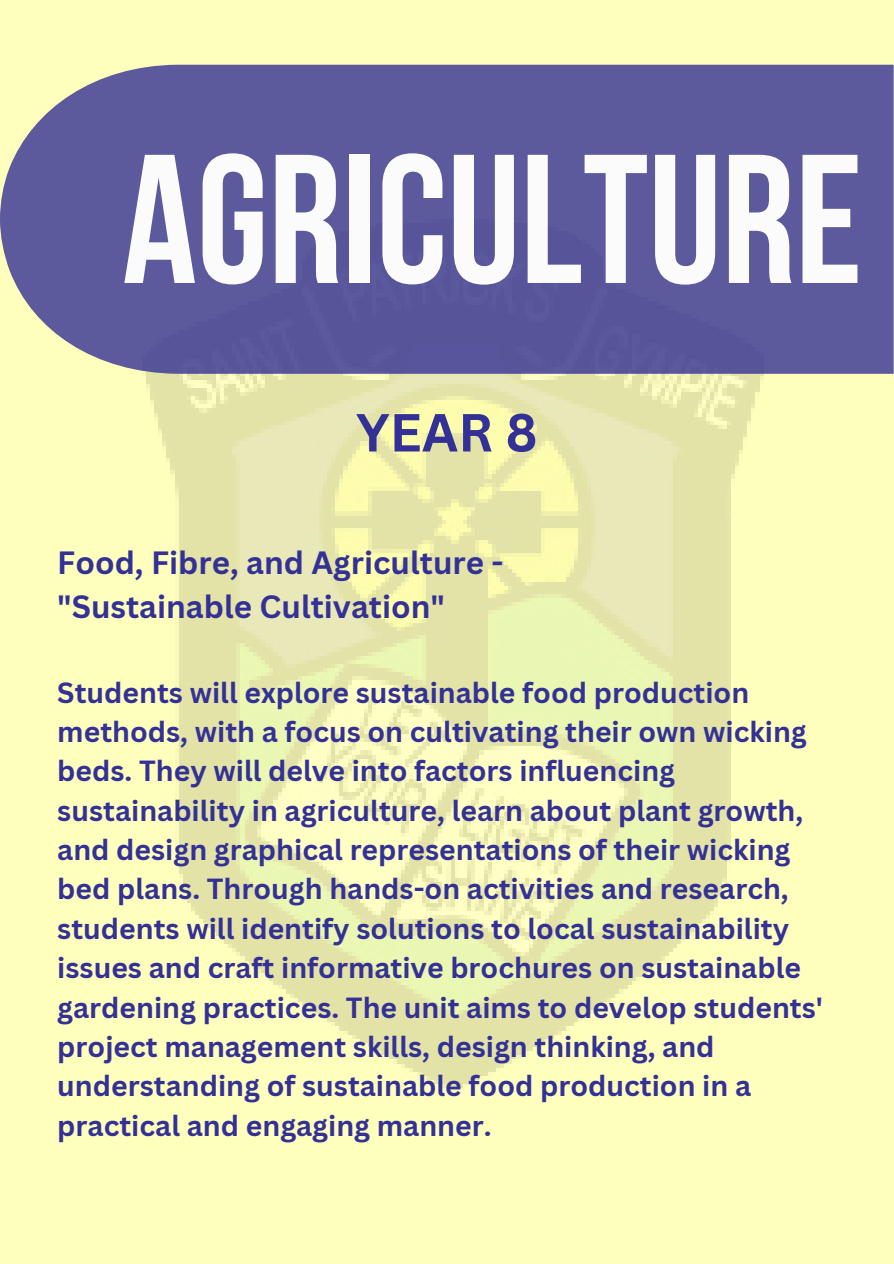
<style>
.page{position:relative;width:894px;height:1264px;background:#fff}
.page>*{position:absolute;margin:0;border:0;box-sizing:border-box;transform-origin:0 0}
.t1{font:183px "Bebas Neue Cyrillic";color:#fbfbfb}
.t2{font:700 52.35px "Canva Sans";color:#343196}
.t3{font:700 31.35px "Canva Sans";color:#343196}
.t4{font:700 28.35px/39.3px "Canva Sans";color:#343196}
</style>
<div class="page">
<div style="left:0;top:0;width:893px;height:1263px;background:#ffffbd"></div>
<img style="left:146px;top:374px;width:618px;height:714px">
<div style="left:0;top:65px;width:893px;height:309px;background:#5c5a9d"></div>
<h1 class="t1" style="left:122px;top:146px;width:741px">aGRICULTURE</h1>
<p class="t2" style="left:356px;top:395px;width:183px">YEAR 8</p>
<h2 class="t3" style="left:57px;top:540px;width:447px">Food, Fibre, and Agriculture -</h2>
<p class="t3" style="left:57px;top:584px;width:389px">"Sustainable Cultivation"</p>
<p class="t4" style="left:57px;top:672px;width:767px">Students will explore sustainable food production methods, with a focus on cultivating their own wicking beds. They will delve into factors influencing sustainability in agriculture, learn about plant growth, and design graphical representations of their wicking bed plans. Through hands-on activities and research, students will identify solutions to local sustainability issues and craft informative brochures on sustainable gardening practices. The unit aims to develop students' project management skills, design thinking, and understanding of sustainable food production in a practical and engaging manner.</p>
</div>
